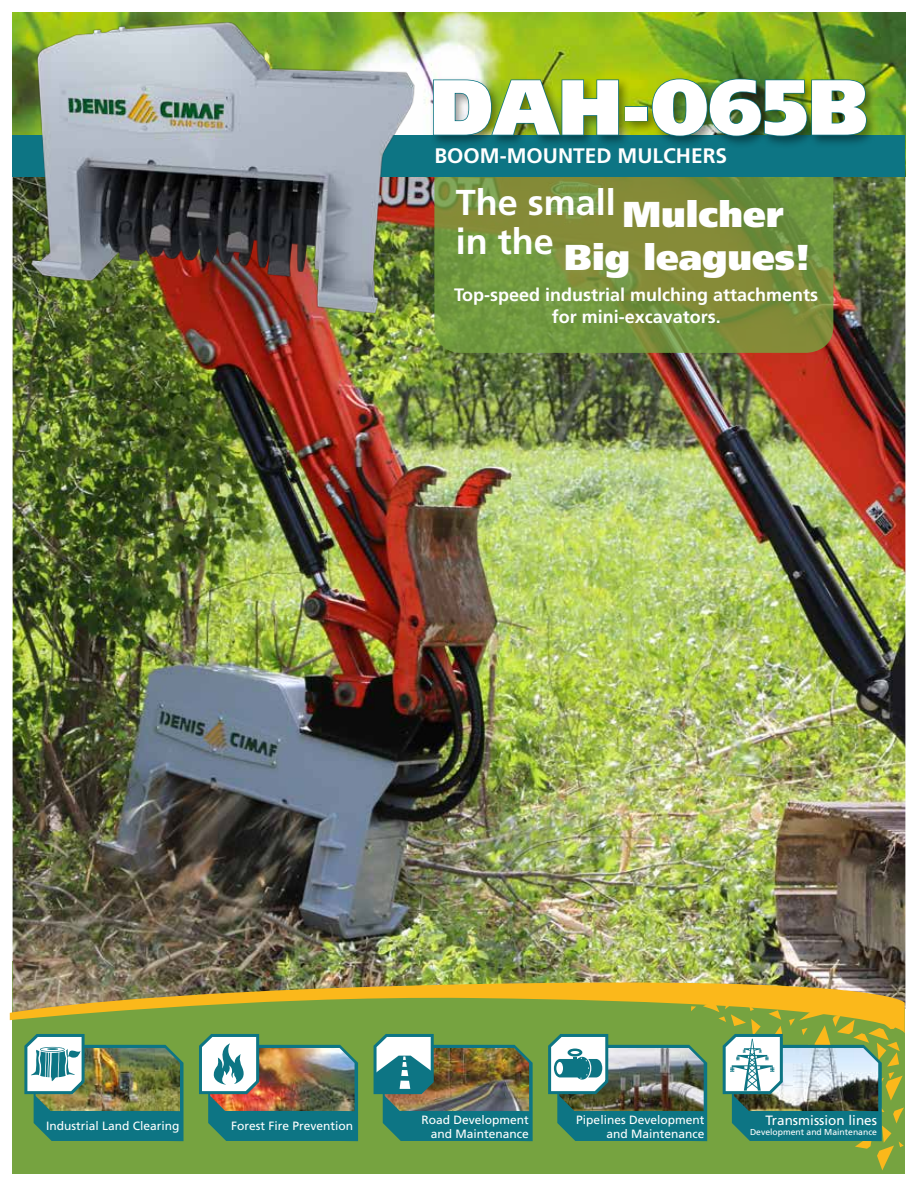
<style>
.page{position:relative;width:918px;height:1188px;background:#fff}
.page>*{position:absolute;margin:0;border:0;box-sizing:border-box;transform-origin:0 0}
.t1{font:900 78px "Frutiger LT Std";color:#fff}
.t2{font:900 36px/43.8px "Frutiger LT Std";color:#fff}
.t3{font:700 36px/39.3px "Frutiger LT Std";color:#fff}
.t4{font:700 21px "Frutiger LT Std";color:#fff}
.t5{font:700 18px/21.6px "Frutiger LT Std";color:#fff;text-align:center}
.t6{font:13.5px "Frutiger LT Std";color:#fff}
.t7{font:12px/14.4px "Frutiger LT Std";color:#fff;text-align:right}
.t8{font:8.7px "Frutiger LT Std";color:#fff}
</style>
<div class="page">
<div style="left:12px;top:961px;width:893px;height:213px;background:#76a340"></div>
<img style="left:13px;top:177px;width:892px;height:799px">
<img style="left:10px;top:976px;width:895px;height:57px">
<img style="left:24px;top:1034px;width:160px;height:107px">
<img style="left:199px;top:1034px;width:159px;height:107px">
<img style="left:374px;top:1034px;width:159px;height:107px">
<svg style="left:548px;top:995px;width:356px;height:175px"></svg>
<img style="left:13px;top:13px;width:892px;height:122px">
<svg style="left:434px;top:177px;width:399px;height:176px;background:#79903c"></svg>
<div style="left:13px;top:135px;width:892px;height:42px;background:#0d7584"></div>
<div style="left:430px;top:75px;width:449px;height:74px;background:#000;opacity:.41"></div>
<img style="left:432px;top:79px;width:188px;height:58px">
<div style="left:625px;top:106px;width:23px;height:15px;border:2px solid #0d7584"></div>
<img style="left:651px;top:78px;width:216px;height:59px">
<img style="left:18px;top:21px;width:405px;height:292px">
<h1 class="t1" style="left:430px;top:60px;width:440px">DAH-065B</h1>
<h3 class="t4" style="left:434px;top:143px;width:294px">BOOM-MOUNTED MULCHERS</h3>
<h2 class="t3" style="left:456px;top:183px;width:162px">The small in the</h2>
<h3 class="t5" style="left:454px;top:284px;width:366px">Top-speed industrial mulching attachments for mini-excavators.</h3>
<h2 class="t2" style="left:564px;top:192px;width:248px;text-indent:58px">Mulcher<br>Big leagues!</h2>
<p class="t7" style="left:46px;top:1118px;width:135px">Industrial Land Clearing</p>
<p class="t7" style="left:421px;top:1112px;width:109px">Road Development and Maintenance</p>
<p class="t7" style="left:576px;top:1112px;width:130px">Pipelines Development and Maintenance</p>
<p class="t6" style="left:765px;top:1112px;width:113px">Transmission lines</p>
<p class="t7" style="left:231px;top:1118px;width:124px">Forest Fire Prevention</p>
<p class="t8" style="left:750px;top:1127px;width:129px">Development and Maintenance</p>
</div>
